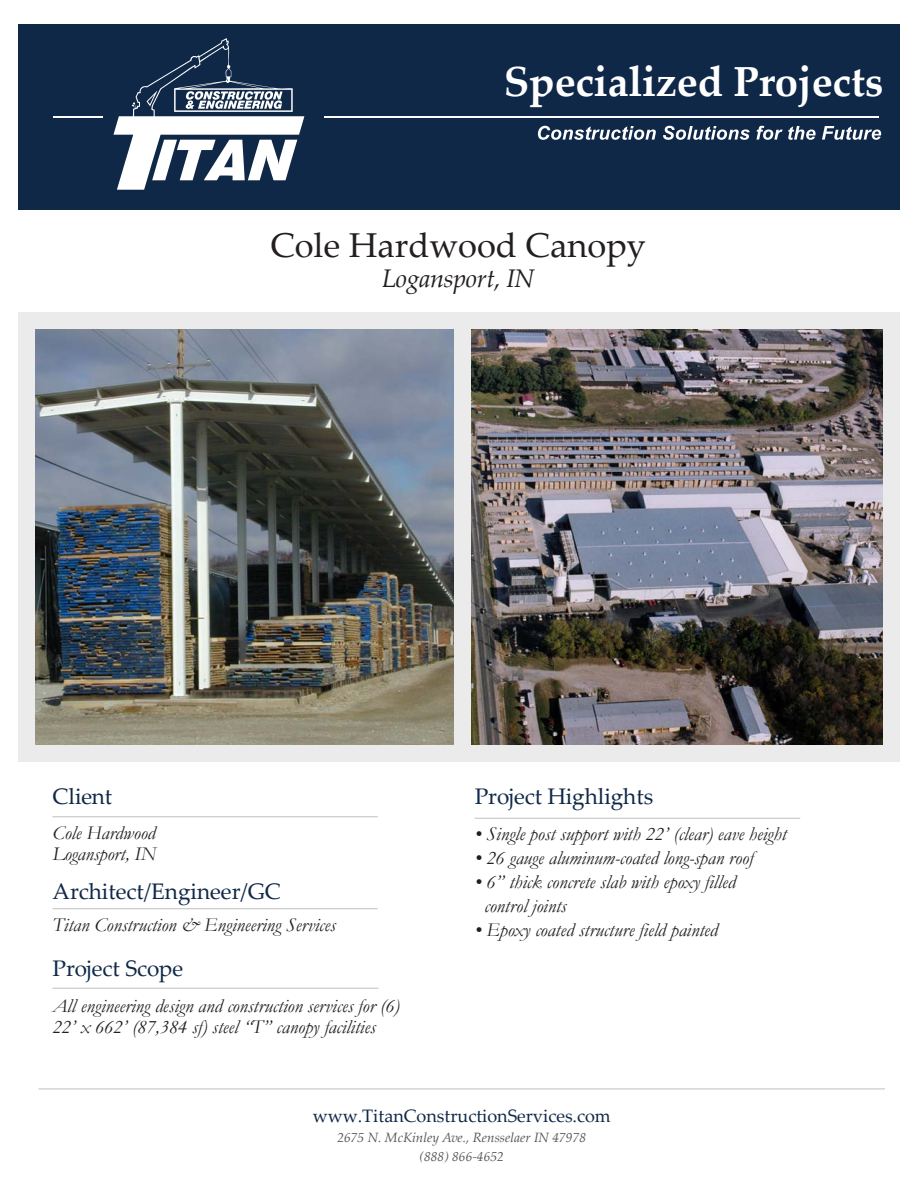
<style>
.page{position:relative;width:918px;height:1188px;background:#fff}
.page>*{position:absolute;margin:0;border:0;box-sizing:border-box;transform-origin:0 0}
.t1{font:700 42px "Palatino Linotype";letter-spacing:-.005em;color:#fff}
.t2{font:34.5px "Palatino Linotype";color:#231f20}
.t3{font:italic 25.5px "Palatino Linotype";letter-spacing:-.015em;color:#231f20}
.t4{font:22.5px "Palatino Linotype";color:#102847}
.t5{font:italic 19.5px/21px "Garamond";color:#231f20}
.t6{font:18px "Palatino Linotype";color:#102847}
.t7{font:italic 13.5px/19.5px "Palatino Linotype";color:#565656;text-align:center}
</style>
<div class="page">
<div style="left:19px;top:312px;width:881px;height:450px;background:#ebebec"></div>
<hr style="left:53px;top:908px;width:325px;height:1px;background:#c0c0c0">
<hr style="left:39px;top:1089px;width:846px;height:1px;background:#c0c0c0">
<div style="left:19px;top:24px;width:881px;height:186px;background:#102847"></div>
<hr style="left:53px;top:816px;width:325px;height:1px;background:#c0c0c0">
<hr style="left:53px;top:988px;width:326px;height:1px;background:#c0c0c0">
<hr style="left:475px;top:818px;width:325px;height:1px;background:#c0c0c0">
<svg style="left:113px;top:38px;width:191px;height:152px"></svg>
<hr style="left:54px;top:116px;width:49px;height:2px;background:#fff">
<hr style="left:325px;top:116px;width:554px;height:2px;background:#fff">
<svg style="left:538px;top:126px;width:118px;height:14px"></svg>
<svg style="left:663px;top:126px;width:87px;height:14px"></svg>
<svg style="left:756px;top:126px;width:60px;height:14px"></svg>
<svg style="left:822px;top:126px;width:59px;height:14px"></svg>
<img style="left:36px;top:330px;width:417px;height:414px">
<img style="left:472px;top:329px;width:411px;height:415px">
<h1 class="t1" style="left:504px;top:52px;width:381px">Specialized Projects</h1>
<h2 class="t2" style="left:270px;top:221px;width:377px">Cole Hardwood Canopy</h2>
<h3 class="t3" style="left:382px;top:260px;width:154px">Logansport, IN</h3>
<p class="t4" style="left:53px;top:781px;width:61px">Client</p>
<p class="t4" style="left:475px;top:781px;width:180px">Project Highlights</p>
<p class="t5" style="left:53px;top:822px;width:105px">Cole Hardwood<br>Logansport, IN</p>
<p class="t4" style="left:53px;top:876px;width:230px">Architect/Engineer/GC</p>
<p class="t5" style="left:53px;top:914px;width:285px">Titan Construction &amp; Engineering Services</p>
<p class="t4" style="left:53px;top:952px;width:132px">Project Scope</p>
<p class="t5" style="left:53px;top:995px;width:349px">All engineering design and construction services for (6)<br>22’ x 662’ (87,384 sf) steel “T” canopy facilities</p>
<p class="t5" style="left:475px;top:823px;width:313px">• Single post support with 22’ (clear) eave height</p>
<p class="t5" style="left:475px;top:847px;width:280px">• 26 gauge aluminum-coated long-span roof</p>
<p class="t5" style="left:484px;top:869px;width:253px;line-height:24px;text-indent:-10px">• 6” thick concrete slab with epoxy filled control joints</p>
<p class="t5" style="left:475px;top:919px;width:245px">• Epoxy coated structure field painted</p>
<p class="t6" style="left:313px;top:1103px;width:300px">www.TitanConstructionServices.com</p>
<p class="t7" style="left:337px;top:1127px;width:250px">2675 N. McKinley Ave., Rensselaer IN 47978 (888) 866-4652</p>
</div>
